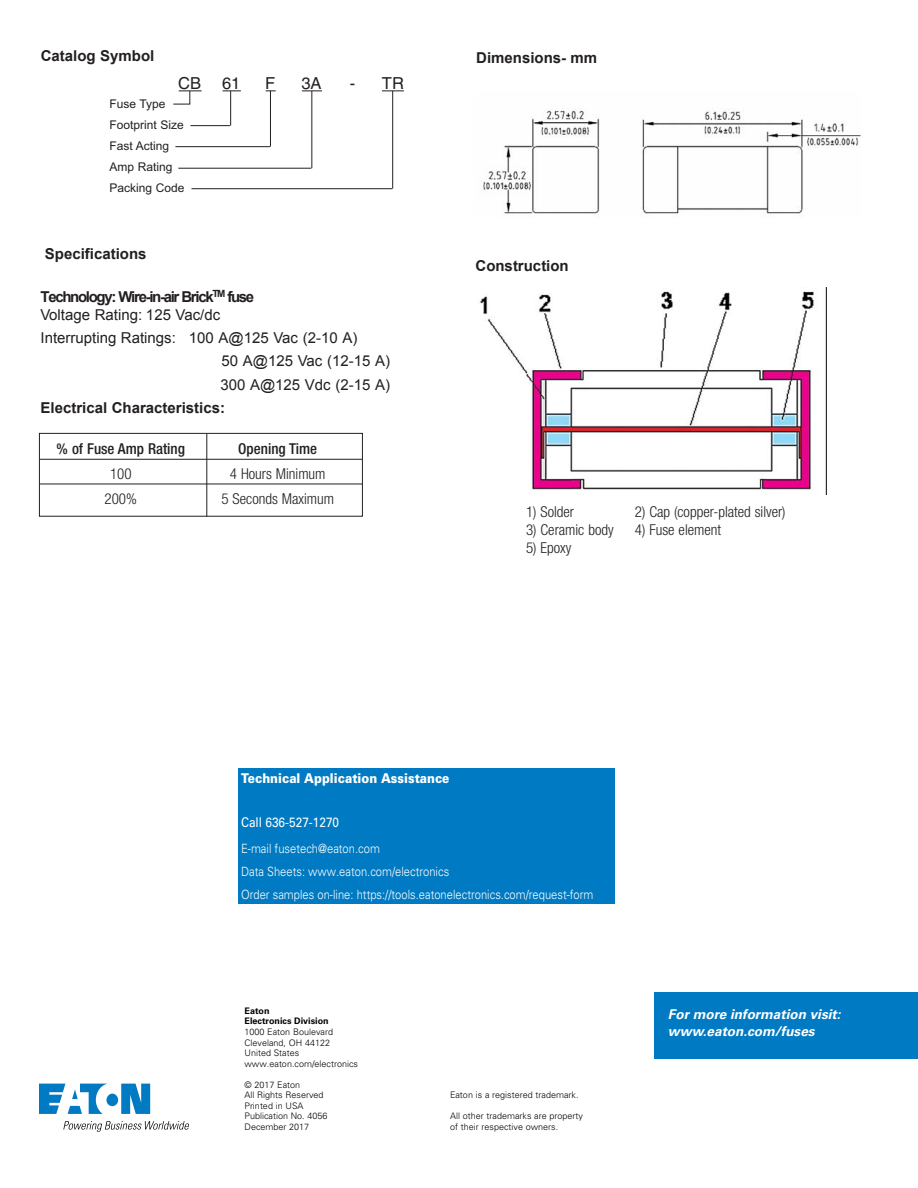
<style>
.page{position:relative;width:918px;height:1188px;background:#fff}
.page>*{position:absolute;margin:0;border:0;box-sizing:border-box;transform-origin:0 0}
.t1{font:16.5px "Helvetica";color:#231f20}
.t2{font:300 condensed 15px "Helvetica Neue";color:#231f20}
.t3{font:700 15px "Arial";color:#231f20}
.t4{font:15px/22.6px "Arial";color:#231f20}
.t5{font:700 15px/18.3px "Arial";letter-spacing:-.09em;color:#231f20}
.t6{font:500 condensed 15px "Helvetica Neue";color:#231f20}
.t7{font:italic 700 13.5px/16.5px "Univers";color:#fff}
.t8{font:900 13.5px "Univers";color:#fff;scale:.88 1}
.t9{font:13.5px "Univers";color:#fff;scale:.88 1}
.t10{font:300 12.75px/22.8px "Univers";color:#fff;scale:.88 1}
.t11{font:12px/21.1px "Arial";color:#231f20}
.t12{font:300 9px/10.5px "Univers";color:#000}
.t13{font:700 9px/10.5px "Univers";color:#000}
.s1{font-weight:400}
</style>
<div class="page">
<div style="left:654px;top:993px;width:264px;height:66px;background:#007ac2"></div>
<svg style="left:39px;top:1084px;width:111px;height:30px"></svg>
<svg style="left:63px;top:1121px;width:126px;height:11px"></svg>
<div style="left:239px;top:768px;width:376px;height:135px;background:#007ac2"></div>
<svg style="left:223px;top:90px;width:18px;height:1px"></svg>
<svg style="left:302px;top:90px;width:20px;height:1px"></svg>
<svg style="left:382px;top:90px;width:22px;height:1px"></svg>
<svg style="left:173px;top:90px;width:29px;height:15px"></svg>
<hr style="left:190px;top:125px;width:40px;height:1px;background:#231f20">
<hr style="left:175px;top:146px;width:95px;height:1px;background:#231f20">
<hr style="left:178px;top:168px;width:133px;height:1px;background:#231f20">
<hr style="left:191px;top:188px;width:201px;height:1px;background:#231f20">
<hr style="left:230px;top:91px;width:1px;height:35px;background:#231f20">
<hr style="left:270px;top:91px;width:1px;height:56px;background:#231f20">
<hr style="left:311px;top:91px;width:1px;height:77px;background:#231f20">
<hr style="left:392px;top:91px;width:1px;height:98px;background:#231f20">
<hr style="left:40px;top:459px;width:322px;height:1px;background:#231f20">
<hr style="left:40px;top:484px;width:322px;height:1px;background:#231f20">
<div style="left:39px;top:433px;width:324px;height:84px;border:1px solid #231f20"></div>
<hr style="left:206px;top:434px;width:1px;height:83px;background:#231f20">
<img style="left:483px;top:109px;width:378px;height:105px">
<img style="left:480px;top:288px;width:347px;height:207px">
<h2 class="t3" style="left:41px;top:46px;width:115px">Catalog Symbol</h2>
<h1 class="t1" style="left:178px;top:78px;width:24px">CB</h1>
<h1 class="t1" style="left:222px;top:78px;width:20px">61</h1>
<h1 class="t1" style="left:265px;top:78px;width:12px">F</h1>
<h1 class="t1" style="left:301px;top:78px;width:22px">3A</h1>
<h1 class="t1" style="left:350px;top:77px;width:56px">- TR</h1>
<h3 class="t11" style="left:109px;top:94px;width:77px">Fuse Type<br>Footprint Size<br>Fast Acting<br>Amp Rating<br>Packing Code</h3>
<h2 class="t3" style="left:45px;top:243px;width:103px">Specifications</h2>
<h2 class="t5" style="left:41px;top:288px;width:215px">Technology: Wire-in-air Brick<sup>TM</sup> fuse<br><span class="s1">Voltage Rating: 125 Vac/dc</span></h2>
<h2 class="t4" style="left:222px;top:326px;width:170px;text-indent:-181px">Interrupting Ratings: 100 A@125 Vac (2-10 A)<br>50 A@125 Vac (12-15 A)</h2>
<h2 class="t4" style="left:220px;top:373px;width:171px">300 A@125 Vdc (2-15 A)</h2>
<h2 class="t3" style="left:41px;top:397px;width:186px">Electrical Characteristics:</h2>
<h2 class="t6" style="left:57px;top:443px;width:130px">% of Fuse Amp Rating</h2>
<h2 class="t6" style="left:238px;top:443px;width:80px">Opening Time</h2>
<h2 class="t2" style="left:110px;top:468px;width:23px">100</h2>
<h2 class="t2" style="left:230px;top:468px;width:97px">4 Hours Minimum</h2>
<h2 class="t2" style="left:105px;top:493px;width:34px">200%</h2>
<h2 class="t2" style="left:221px;top:493px;width:114px">5 Seconds Maximum</h2>
<h2 class="t3" style="left:476px;top:48px;width:122px">Dimensions- mm</h2>
<h2 class="t3" style="left:476px;top:256px;width:95px">Construction</h2>
<h2 class="t2" style="left:526px;top:506px;width:50px">1) Solder</h2>
<h2 class="t2" style="left:635px;top:506px;width:152px">2) Cap (copper-plated silver)</h2>
<h2 class="t2" style="left:526px;top:524px;width:89px">3) Ceramic body</h2>
<h2 class="t2" style="left:635px;top:524px;width:88px">4) Fuse element</h2>
<h2 class="t2" style="left:526px;top:542px;width:47px">5) Epoxy</h2>
<h3 class="t8" style="left:241px;top:769px;width:238px">Technical Application Assistance</h3>
<h3 class="t9" style="left:241px;top:815px;width:113px">Call 636-527-1270</h3>
<h3 class="t10" style="left:241px;top:838px;width:402px">E-mail fusetech@eaton.com<br>Data Sheets: www.eaton.com/electronics<br>Order samples on-line: https://tools.eatonelectronics.com/request-form</h3>
<p class="t13" style="left:245px;top:1006px;width:86px">Eaton<br>Electronics Division</p>
<p class="t12" style="left:245px;top:1027px;width:115px">1000 Eaton Boulevard<br>Cleveland, OH 44122<br>United States www.eaton.com/electronics</p>
<p class="t12" style="left:245px;top:1079px;width:85px">© 2017 Eaton<br>All Rights Reserved<br>Printed in USA<br>Publication No. 4056<br>December 2017</p>
<p class="t12" style="left:450px;top:1090px;width:130px">Eaton is a registered trademark.</p>
<p class="t12" style="left:450px;top:1111px;width:135px">All other trademarks are property of their respective owners.</p>
<h3 class="t7" style="left:668px;top:1006px;width:174px">For more information visit: www.eaton.com/fuses</h3>
</div>
